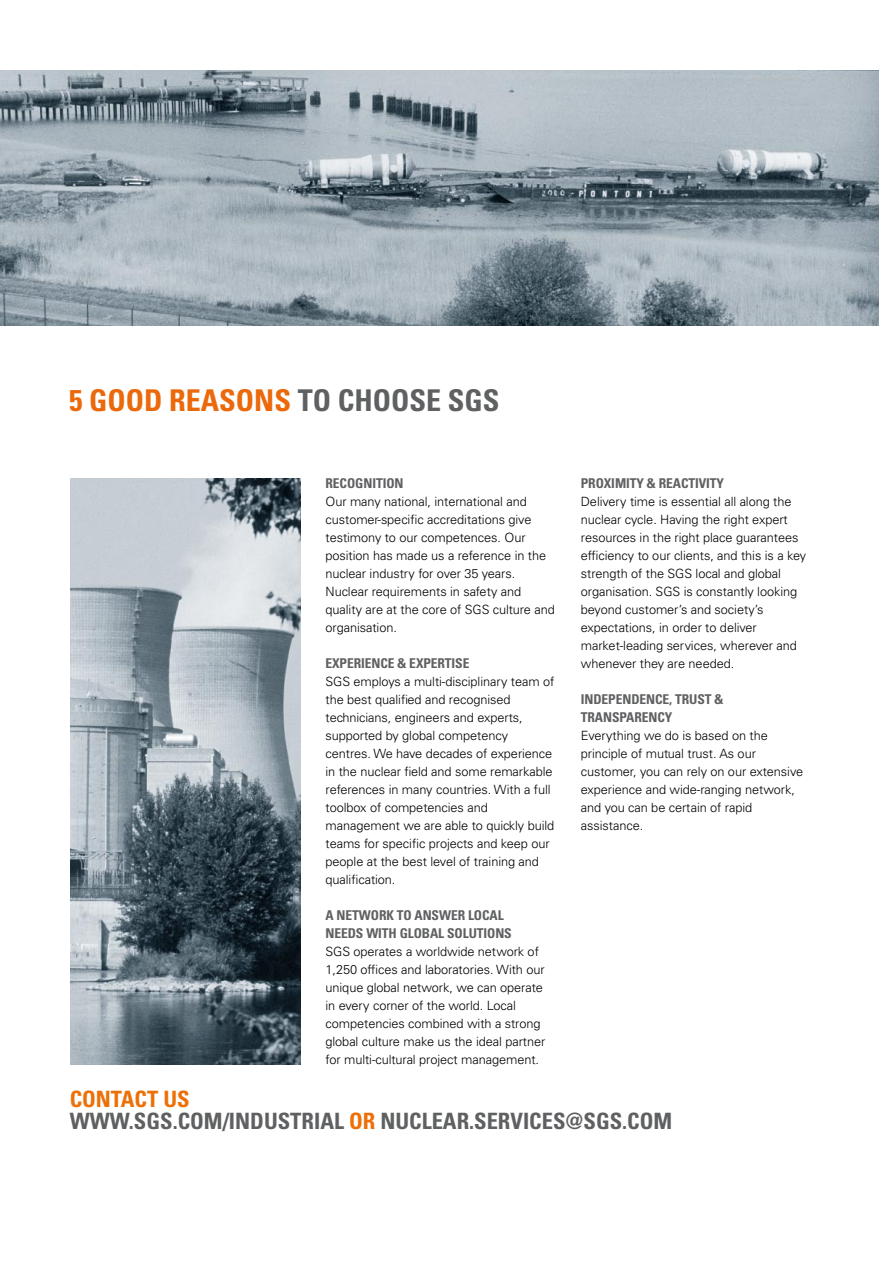
<style>
.page{position:relative;width:879px;height:1263px;background:#fff}
.page>*{position:absolute;margin:0;border:0;box-sizing:border-box;transform-origin:0 0}
.t1{font:700 condensed 30px "Univers LT Std";color:#eb690a}
.t2{font:700 condensed 22.5px "Univers LT Std";color:#5f6062}
.t3{font:700 condensed 22.5px "Univers LT Std";color:#ec7007}
.t4{font:700 condensed 13.5px/18px "Univers LT Std";letter-spacing:-.005em;color:#5f6062}
.t5{font:300 12.75px/18px "Univers LT Std";letter-spacing:-.005em;color:#000}
.s1{color:#5f6062}
.s2{color:#ec7007}
</style>
<div class="page">
<img style="left:0;top:70px;width:878px;height:255px">
<img style="left:70px;top:478px;width:230px;height:587px">
<h1 class="t1" style="left:69px;top:382px;width:396px">5 GOOD REASONS <span class="s1">TO CHOOSE SGS</span></h1>
<p class="t4" style="left:325px;top:474px;width:79px">RECOGNITION</p>
<p class="t5" style="left:325px;top:493px;width:231px">Our many national, international and customer-specific accreditations give testimony to our competences. Our position has made us a reference in the nuclear industry for over 35 years.<br>Nuclear requirements in safety and quality are at the core of SGS culture and organisation.</p>
<p class="t4" style="left:325px;top:654px;width:145px">EXPERIENCE &amp; EXPERTISE</p>
<p class="t5" style="left:325px;top:673px;width:230px">SGS employs a multi-disciplinary team of the best qualified and recognised technicians, engineers and experts, supported by global competency centres. We have decades of experience in the nuclear field and some remarkable references in many countries. With a full toolbox of competencies and management we are able to quickly build teams for specific projects and keep our people at the best level of training and qualification.</p>
<p class="t4" style="left:325px;top:906px;width:188px">A NETWORK TO ANSWER LOCAL<br>NEEDS WITH GLOBAL SOLUTIONS</p>
<p class="t5" style="left:325px;top:943px;width:221px">SGS operates a worldwide network of 1,250 offices and laboratories. With our unique global network, we can operate in every corner of the world. Local competencies combined with a strong global culture make us the ideal partner for multi-cultural project management.</p>
<p class="t4" style="left:580px;top:474px;width:132px">PROXIMITY &amp; REACTIVITY</p>
<p class="t5" style="left:580px;top:493px;width:227px">Delivery time is essential all along the nuclear cycle. Having the right expert resources in the right place guarantees efficiency to our clients, and this is a key strength of the SGS local and global organisation. SGS is constantly looking beyond customer’s and society’s expectations, in order to deliver market-leading services, wherever and whenever they are needed.</p>
<p class="t4" style="left:580px;top:690px;width:9px">INDEPEND</p>
<p class="t4" style="left:639px;top:690px;width:44px">ENCE, TRUST</p>
<p class="t4" style="left:714px;top:690px;width:11px">&amp;</p>
<p class="t4" style="left:580px;top:708px;width:93px">TRANSPARENCY</p>
<p class="t5" style="left:580px;top:727px;width:224px">Everything we do is based on the principle of mutual trust. As our customer, you can rely on our extensive experience and wide-ranging network, and you can be certain of rapid assistance.</p>
<h2 class="t3" style="left:70px;top:1085px;width:14px">CONT</h2>
<h2 class="t3" style="left:121px;top:1085px;width:56px">ACT US</h2>
<h2 class="t2" style="left:70px;top:1107px;width:22px">WWW</h2>
<h2 class="t2" style="left:129px;top:1107px;width:64px">.SGS.COM</h2>
<h2 class="t2" style="left:223px;top:1107px;width:19px">/INDUSTRI</h2>
<h2 class="t2" style="left:320px;top:1107px;width:74px">AL<span class="s2">OR</span> NUCLE</h2>
<h2 class="t2" style="left:443px;top:1107px;width:92px">AR.SERVICES</h2>
<h2 class="t2" style="left:565px;top:1107px;width:77px">@SGS.COM</h2>
</div>
